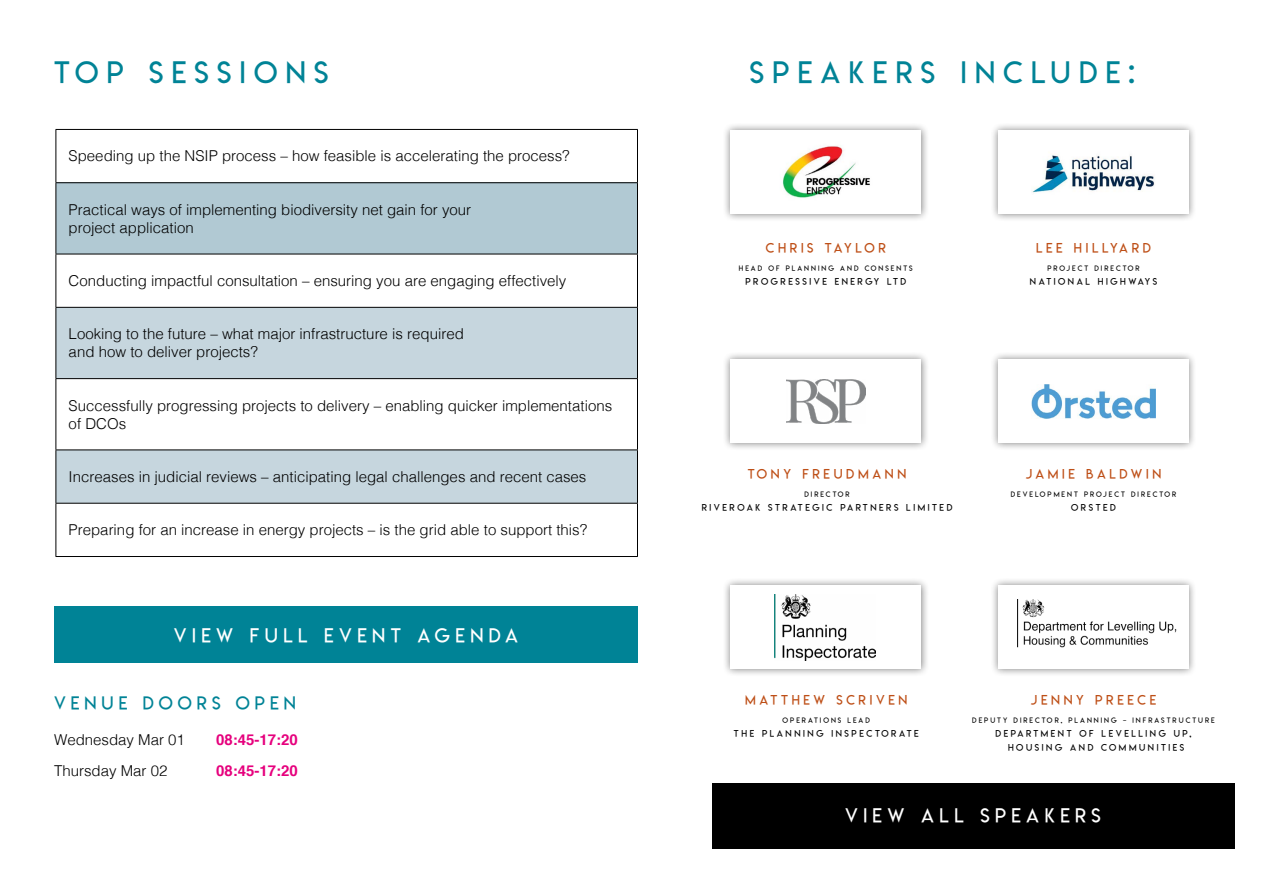
<style>
.page{position:relative;width:1263px;height:893px;background:#fff}
.page>*{position:absolute;margin:0;border:0;box-sizing:border-box;transform-origin:0 0}
.t1{font:30px "Lemon Milklight";letter-spacing:.28em;color:#008396}
.t2{font:19.5px "Lemon Milklight";letter-spacing:.28em;color:#fff}
.t3{font:18px "Lemon Milklight";letter-spacing:.28em;color:#008396}
.t4{font:300 15px/18px "Helvetica";color:#000}
.t5{font:700 15px "Helvetica";color:#e6007d}
.t6{font:13.2px "Lemon Milklight";letter-spacing:.28em;color:#be4f17}
.t7{font:9.3px/14px "Lemon Milklight";letter-spacing:.28em;color:#000;text-align:center}
.t8{font:7.2px "Lemon Milklight";letter-spacing:.28em;color:#000}
</style>
<div class="page">
<div style="left:54px;top:606px;width:584px;height:57px;background:#008396"></div>
<div style="left:56px;top:183px;width:581px;height:71px;background:#b1c9d3"></div>
<svg style="left:57px;top:308px;width:580px;height:195px;fill:#c6d6de"></svg>
<hr style="left:56px;top:129px;width:582px;height:1px;background:#000">
<hr style="left:56px;top:130px;width:1px;height:52px;background:#000">
<hr style="left:637px;top:130px;width:1px;height:52px;background:#000">
<hr style="left:56px;top:182px;width:582px;height:1px;background:#000">
<hr style="left:56px;top:183px;width:1px;height:71px;background:#000">
<hr style="left:637px;top:183px;width:1px;height:71px;background:#000">
<hr style="left:56px;top:254px;width:582px;height:1px;background:#000">
<hr style="left:56px;top:254px;width:1px;height:53px;background:#000">
<hr style="left:637px;top:254px;width:1px;height:53px;background:#000">
<hr style="left:56px;top:307px;width:582px;height:1px;background:#000">
<hr style="left:56px;top:308px;width:1px;height:70px;background:#000">
<hr style="left:637px;top:308px;width:1px;height:70px;background:#000">
<hr style="left:56px;top:378px;width:582px;height:1px;background:#000">
<hr style="left:56px;top:379px;width:1px;height:71px;background:#000">
<hr style="left:637px;top:379px;width:1px;height:71px;background:#000">
<hr style="left:56px;top:450px;width:582px;height:1px;background:#000">
<hr style="left:56px;top:450px;width:1px;height:53px;background:#000">
<hr style="left:637px;top:450px;width:1px;height:53px;background:#000">
<hr style="left:56px;top:503px;width:582px;height:1px;background:#000">
<hr style="left:56px;top:504px;width:1px;height:52px;background:#000">
<hr style="left:637px;top:504px;width:1px;height:52px;background:#000">
<hr style="left:56px;top:556px;width:582px;height:1px;background:#000">
<div style="left:990px;top:577px;width:207px;height:100px;background:#000;opacity:.5"></div>
<div style="left:998px;top:585px;width:191px;height:84px;background:#fff"></div>
<div style="left:990px;top:352px;width:207px;height:99px;background:#000;opacity:.5"></div>
<div style="left:998px;top:360px;width:191px;height:83px;background:#fff"></div>
<div style="left:990px;top:122px;width:207px;height:100px;background:#000;opacity:.5"></div>
<div style="left:998px;top:130px;width:191px;height:84px;background:#fff"></div>
<div style="left:722px;top:577px;width:207px;height:100px;background:#000;opacity:.5"></div>
<div style="left:730px;top:585px;width:191px;height:84px;background:#fff"></div>
<div style="left:722px;top:352px;width:207px;height:99px;background:#000;opacity:.5"></div>
<div style="left:730px;top:360px;width:191px;height:83px;background:#fff"></div>
<div style="left:722px;top:122px;width:207px;height:100px;background:#000;opacity:.5"></div>
<div style="left:730px;top:130px;width:191px;height:84px;background:#fff"></div>
<img style="left:1017px;top:599px;width:160px;height:49px">
<img style="left:1032px;top:155px;width:122px;height:38px">
<img style="left:1031px;top:384px;width:125px;height:35px">
<img style="left:774px;top:594px;width:102px;height:66px">
<img style="left:782px;top:146px;width:88px;height:52px">
<img style="left:786px;top:379px;width:79px;height:45px">
<div style="left:712px;top:783px;width:522px;height:66px;background:#000"></div>
<p class="t1" style="left:54px;top:54px;width:276px">TOP SESSIONS</p>
<p class="t1" style="left:750px;top:54px;width:387px">SPEAKERS INCLUDE:</p>
<p class="t4" style="left:69px;top:146px;width:502px">Speeding up the NSIP process – how feasible is accelerating the process?</p>
<p class="t4" style="left:69px;top:199px;width:404px">Practical ways of implementing biodiversity net gain for your project application</p>
<p class="t4" style="left:69px;top:271px;width:499px">Conducting impactful consultation – ensuring you are engaging effectively</p>
<p class="t4" style="left:69px;top:324px;width:397px">Looking to the future – what major infrastructure is required and how to deliver projects?</p>
<p class="t4" style="left:69px;top:395px;width:545px">Successfully progressing projects to delivery – enabling quicker implementations of DCOs</p>
<p class="t4" style="left:69px;top:467px;width:519px">Increases in judicial reviews – anticipating legal challenges and recent cases</p>
<p class="t4" style="left:69px;top:520px;width:520px">Preparing for an increase in energy projects – is the grid able to support this?</p>
<p class="t2" style="left:174px;top:623px;width:346px">VIEW FULL EVENT AGENDA</p>
<p class="t3" style="left:54px;top:692px;width:243px">VENUE DOORS OPEN</p>
<p class="t4" style="left:54px;top:730px;width:132px">Wednesday Mar 01</p>
<p class="t5" style="left:216px;top:728px;width:83px">08:45-17:20</p>
<p class="t4" style="left:54px;top:761px;width:115px">Thursday Mar 02</p>
<p class="t5" style="left:216px;top:759px;width:83px">08:45-17:20</p>
<p class="t6" style="left:766px;top:240px;width:121px">CHRIS TAYLOR</p>
<p class="t8" style="left:739px;top:264px;width:175px">HEAD OF PLANNING AND CONSENTS</p>
<p class="t7" style="left:745px;top:274px;width:162px">PROGRESSIVE ENERGY LTD</p>
<p class="t6" style="left:1036px;top:240px;width:116px">LEE HILLYARD</p>
<p class="t8" style="left:1047px;top:264px;width:94px">PROJECT DIRECTOR</p>
<p class="t7" style="left:1030px;top:274px;width:129px">NATIONAL HIGHWAYS</p>
<p class="t6" style="left:748px;top:466px;width:160px">TONY FREUDMANN</p>
<p class="t8" style="left:804px;top:490px;width:47px">DIRECTOR</p>
<p class="t7" style="left:702px;top:500px;width:252px">RIVEROAK STRATEGIC PARTNERS LIMITED</p>
<p class="t6" style="left:1026px;top:466px;width:137px">JAMIE BALDWIN</p>
<p class="t8" style="left:1011px;top:490px;width:167px">DEVELOPMENT PROJECT DIRECTOR</p>
<p class="t7" style="left:1071px;top:500px;width:46px">ORSTED</p>
<p class="t6" style="left:745px;top:692px;width:164px">MATTHEW SCRIVEN</p>
<p class="t8" style="left:783px;top:716px;width:89px">OPERATIONS LEAD</p>
<p class="t7" style="left:734px;top:727px;width:186px">THE PLANNING INSPECTORATE</p>
<p class="t6" style="left:1031px;top:692px;width:127px">JENNY PREECE</p>
<p class="t8" style="left:972px;top:716px;width:244px">DEPUTY DIRECTOR, PLANNING – INFRASTRUCTURE</p>
<p class="t7" style="left:996px;top:727px;width:197px">DEPARTMENT OF LEVELLING UP,<br>HOUSING AND COMMUNITIES</p>
<p class="t2" style="left:845px;top:804px;width:257px">VIEW ALL SPEAKERS</p>
</div>
